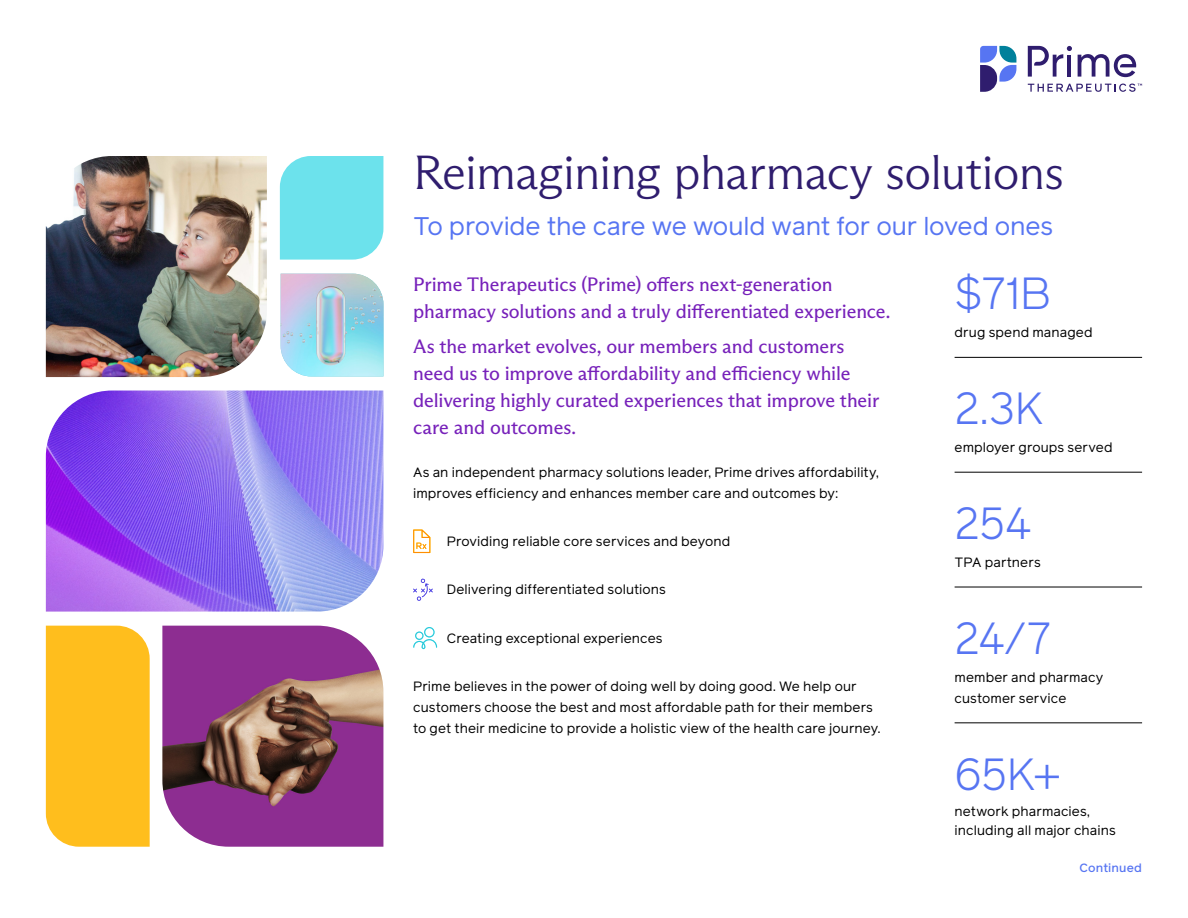
<style>
.page{position:relative;width:1188px;height:918px;background:#fff}
.page>*{position:absolute;margin:0;border:0;box-sizing:border-box;transform-origin:0 0}
.t1{font:300 48px "ABC Arizona Flare";letter-spacing:-.015em;color:#2f1d6e}
.t2{font:300 45px "Reader Pro";letter-spacing:-.01em;color:#5775f2}
.Data_callout-body{font:25.5px "Reader Pro";letter-spacing:-.01em;color:#5775f2}
.Intro_Lead_In{font:19.5px/27px "ABC Arizona Flare";letter-spacing:-.005em;color:#7721ba}
.Body{font:13.5px/21px "Reader Pro";letter-spacing:.005em;color:#000}
.t3{font:500 12px "Reader Pro";letter-spacing:.015em;color:#5775f2}
</style>
<div class="page">
<svg style="left:980px;top:46px;width:36px;height:46px"></svg>
<svg style="left:1028px;top:46px;width:44px;height:31px"></svg>
<hr style="left:1068px;top:55px;width:3px;height:22px;background:#2f1d6e">
<svg style="left:1078px;top:54px;width:58px;height:23px"></svg>
<svg style="left:1028px;top:84px;width:114px;height:8px"></svg>
<div style="left:46px;top:626px;width:104px;height:221px;background:#ffbe1d"></div>
<img style="left:281px;top:274px;width:102px;height:102px">
<div style="left:280px;top:156px;width:103px;height:104px;background:#6ce2ec"></div>
<img style="left:46px;top:391px;width:337px;height:221px">
<img style="left:46px;top:156px;width:221px;height:221px">
<img style="left:162px;top:626px;width:221px;height:221px">
<hr style="left:955px;top:357px;width:187px;height:1px;background:#000">
<hr style="left:955px;top:472px;width:187px;height:1px;background:#000">
<hr style="left:955px;top:587px;width:187px;height:1px;background:#000">
<hr style="left:955px;top:723px;width:187px;height:1px;background:#000">
<svg style="left:413px;top:529px;width:17px;height:24px"></svg>
<svg style="left:413px;top:627px;width:24px;height:22px"></svg>
<svg style="left:413px;top:578px;width:20px;height:23px"></svg>
<p class="t1" style="left:413px;top:145px;width:653px">Reimagining pharmacy solutions</p>
<p class="Data_callout-body" style="left:413px;top:209px;width:642px">To provide the care we would want for our loved ones</p>
<p class="Intro_Lead_In" style="left:413px;top:271px;width:479px">Prime Therapeutics (Prime) offers next-generation pharmacy solutions and a truly differentiated experience.</p>
<p class="Intro_Lead_In" style="left:413px;top:333px;width:468px">As the market evolves, our members and customers need us to improve affordability and efficiency while delivering highly curated experiences that improve their care and outcomes.</p>
<p class="Body" style="left:413px;top:462px;width:467px">As an independent pharmacy solutions leader, Prime drives affordability, improves efficiency and enhances member care and outcomes by:</p>
<p class="Body" style="left:447px;top:531px;width:285px">Providing reliable core services and beyond</p>
<p class="Body" style="left:447px;top:579px;width:221px">Delivering differentiated solutions</p>
<p class="Body" style="left:447px;top:627px;width:217px">Creating exceptional experiences</p>
<p class="Body" style="left:413px;top:675px;width:469px">Prime believes in the power of doing well by doing good. We help our customers choose the best and most affordable path for their members to get their medicine to provide a holistic view of the health care journey.</p>
<p class="t2" style="left:955px;top:266px;width:98px">$71B</p>
<p class="Body" style="left:955px;top:322px;width:140px">drug spend managed</p>
<p class="t2" style="left:955px;top:381px;width:91px">2.3K</p>
<p class="Body" style="left:955px;top:436px;width:160px">employer groups served</p>
<p class="t2" style="left:955px;top:495px;width:80px">254</p>
<p class="Body" style="left:955px;top:551px;width:88px">TPA partners</p>
<p class="t2" style="left:955px;top:610px;width:98px">24/7</p>
<p class="Body" style="left:955px;top:666px;width:150px">member and pharmacy customer service</p>
<p class="t2" style="left:955px;top:746px;width:109px">65K+</p>
<p class="Body" style="left:955px;top:801px;width:163px;line-height:19.2px">network pharmacies, including all major chains</p>
<p class="t3" style="left:1079px;top:860px;width:64px">Continued</p>
</div>
